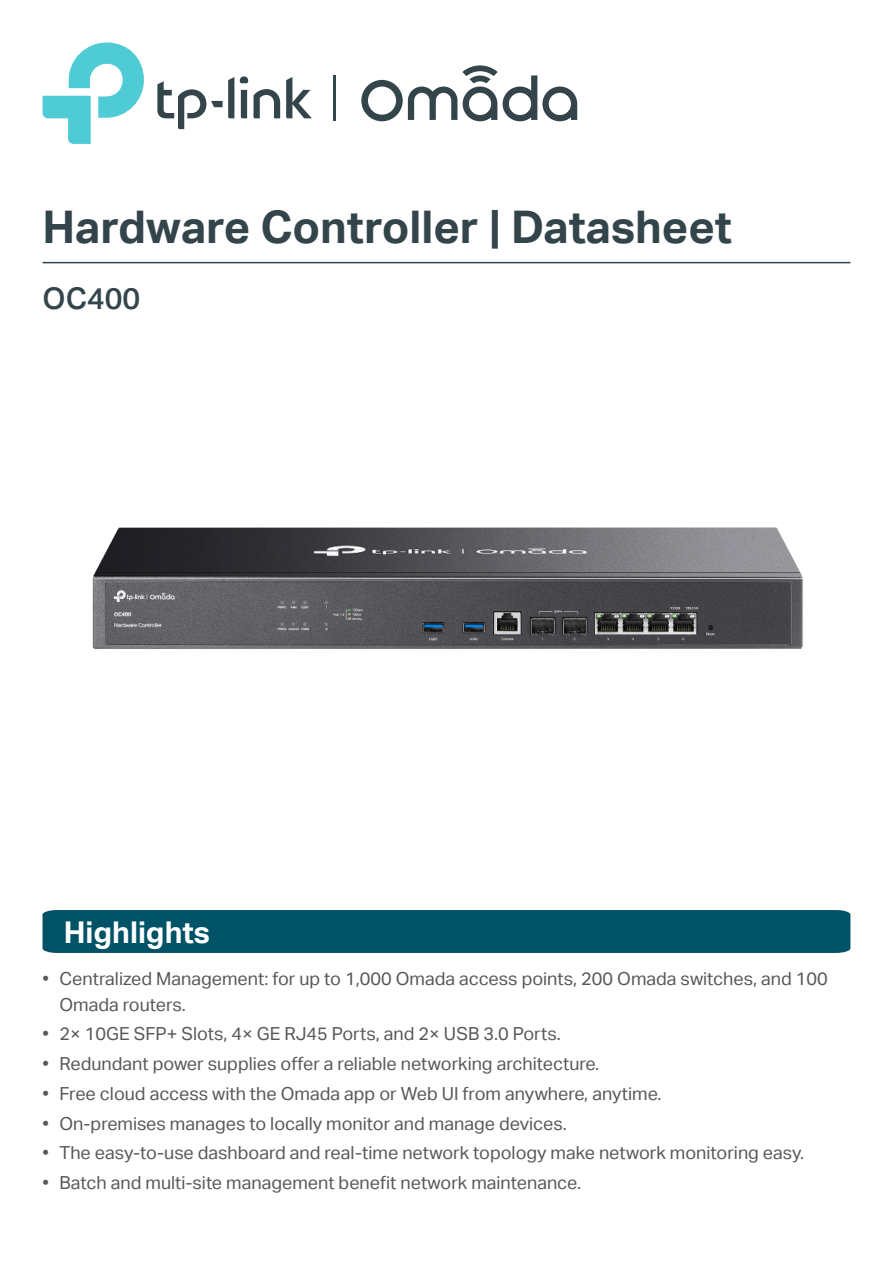
<style>
.page{position:relative;width:893px;height:1263px;background:#fff}
.page>*{position:absolute;margin:0;border:0;box-sizing:border-box;transform-origin:0 0}
.t1{font:45px "TP Link Aktiv Bold";color:#34444b}
.t2{font:30px "TP Link Aktiv Bold";color:#fff}
.t3{font:30px "TP Link Aktiv Medium";color:#34444b}
.t4{font:18px/25.5px "TP Link Aktiv Regular";color:#595757}
</style>
<div class="page">
<div style="left:43px;top:910px;width:807px;height:43px;background:#005267"></div>
<svg style="left:361px;top:65px;width:216px;height:56px"></svg>
<svg style="left:157px;top:76px;width:155px;height:53px"></svg>
<svg style="left:43px;top:43px;width:101px;height:101px"></svg>
<hr style="left:334px;top:75px;width:2px;height:45px;background:#33454a">
<hr style="left:43px;top:262px;width:807px;height:1px;background:#34444b">
<img style="left:92px;top:527px;width:711px;height:122px">
<h1 class="t1" style="left:43px;top:209px;width:691px">Hardware Controller | Datasheet</h1>
<h2 class="t3" style="left:43px;top:281px;width:99px">OC400</h2>
<h2 class="t2" style="left:64px;top:921px;width:148px">Highlights</h2>
<p class="t4" style="left:60px;top:967px;width:770px;text-indent:-17px">• Centralized Management: for up to 1,000 Omada access points, 200 Omada switches, and 100<br>Omada routers.</p>
<p class="t4" style="left:43px;top:1022px;width:520px">• 2× 10GE SFP+ Slots, 4× GE RJ45 Ports, and 2× USB 3.0 Ports.</p>
<p class="t4" style="left:43px;top:1052px;width:558px">• Redundant power supplies offer a reliable networking architecture.</p>
<p class="t4" style="left:43px;top:1082px;width:620px">• Free cloud access with the Omada app or Web UI from anywhere, anytime.</p>
<p class="t4" style="left:43px;top:1112px;width:526px">• On-premises manages to locally monitor and manage devices.</p>
<p class="t4" style="left:43px;top:1141px;width:763px">• The easy-to-use dashboard and real-time network topology make network monitoring easy.</p>
<p class="t4" style="left:43px;top:1171px;width:540px">• Batch and multi-site management benefit network maintenance.</p>
</div>
